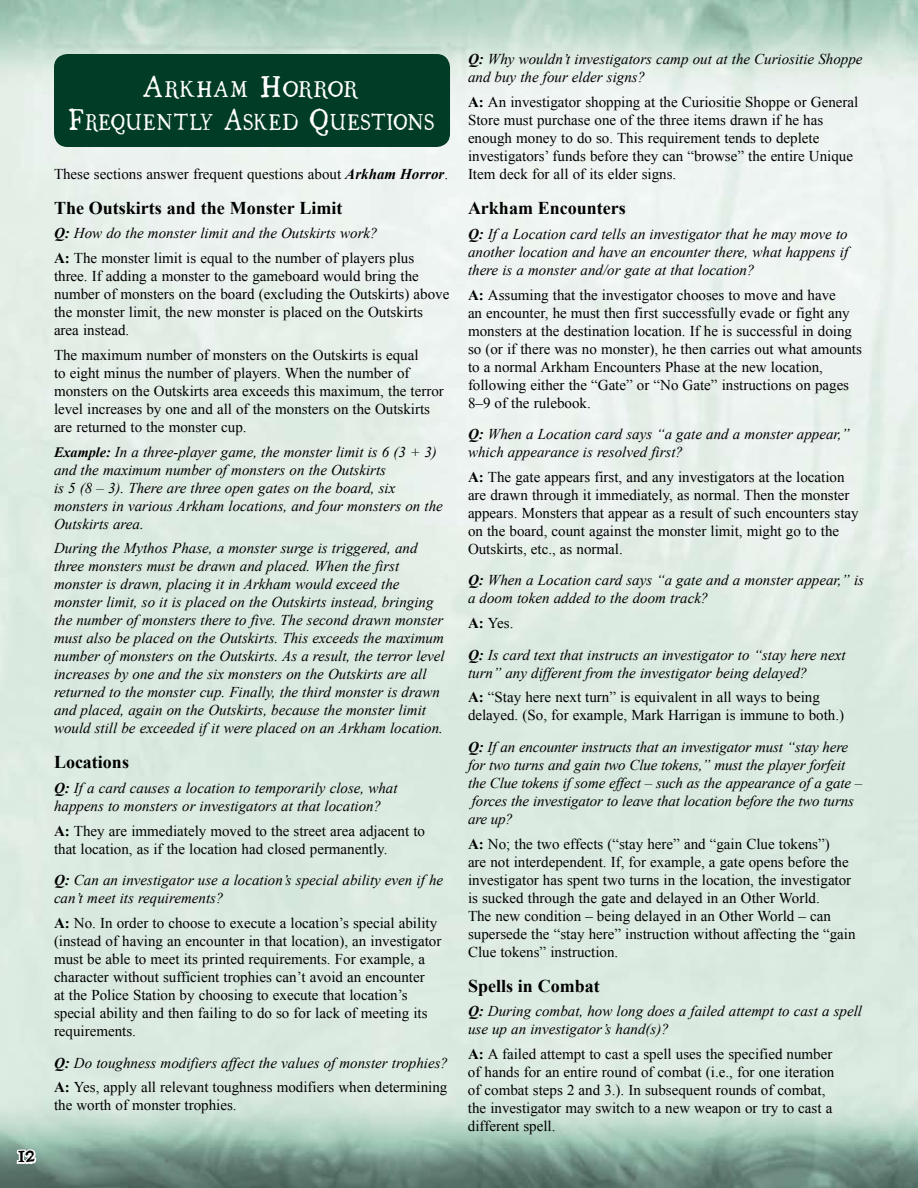
<style>
.page{position:relative;width:918px;height:1188px;background:#fff}
.page>*{position:absolute;margin:0;border:0;box-sizing:border-box;transform-origin:0 0}
.t1{font:24px "Ugly Qua";color:#000}
.t2{font:20.25px/32.4px "Ugly Qua";letter-spacing:.04em;color:#fff;text-align:center}
.t3{font:700 18px "Times New Roman";color:#000}
.t4{font:15px/18px "Times New Roman";color:#000}
.t5{font:italic 15px/18px "Times New Roman";color:#000}
.s1{font-size:27px}
.s2{font-weight:700;font-style:italic}
.s3{font-style:italic}
.s4{font-weight:700}
.s5{font-weight:700;font-size:14.25px}
.s6{font-weight:700;font-style:normal}
.s7{font-style:normal}
</style>
<div class="page">
<img style="left:0;top:0;width:918px;height:1188px">
<svg style="left:15px;top:1146px;width:23px;height:42px"></svg>
<div style="left:54px;top:54px;width:396px;height:93px;background:#003c26;border-radius:14px"></div>
<h1 class="t1" style="left:17px;top:1135px;width:20px">12</h1>
<h2 class="t2" style="left:68px;top:73px;width:368px"><span class="s1">A</span>RKHAM <span class="s1">H</span>ORROR<br><span class="s1">F</span>REQUENTLY <span class="s1">A</span>SKED <span class="s1">Q</span>UESTIONS</h2>
<p class="t4" style="left:54px;top:164px;width:396px">These sections answer frequent questions about <span class="s2">Arkham Horror</span>.</p>
<p class="t3" style="left:54px;top:197px;width:290px">The Outskirts and the Monster Limit</p>
<p class="t4" style="left:54px;top:221px;width:362px;line-height:24.8px"><span class="s2">Q:</span> <span class="s3">How do the monster limit and the Outskirts work?<br></span><span class="s4">A:</span> The monster limit is equal to the number of players plus</p>
<p class="t4" style="left:54px;top:267px;width:397px">three. If adding a monster to the gameboard would bring the number of monsters on the board (excluding the Outskirts) above the monster limit, the new monster is placed on the Outskirts area instead.</p>
<p class="t4" style="left:54px;top:346px;width:391px">The maximum number of monsters on the Outskirts is equal<br>to eight minus the number of players. When the number of monsters on the Outskirts area exceeds this maximum, the terror level increases by one and all of the monsters on the Outskirts are returned to the monster cup.</p>
<p class="t5" style="left:54px;top:442px;width:390px"><span class="s5">Example:</span> In a three-player game, the monster limit is 6 (3 + 3) and the maximum number of monsters on the Outskirts<br>is 5 (8 – 3). There are three open gates on the board, six monsters in various Arkham locations, and four monsters on the Outskirts area.</p>
<p class="t5" style="left:54px;top:539px;width:392px">During the Mythos Phase, a monster surge is triggered, and three monsters must be drawn and placed. When the first monster is drawn, placing it in Arkham would exceed the monster limit, so it is placed on the Outskirts instead, bringing the number of monsters there to five. The second drawn monster must also be placed on the Outskirts. This exceeds the maximum number of monsters on the Outskirts. As a result, the terror level increases by one and the six monsters on the Outskirts are all returned to the monster cup. Finally, the third monster is drawn and placed, again on the Outskirts, because the monster limit would still be exceeded if it were placed on an Arkham location.</p>
<p class="t3" style="left:54px;top:752px;width:77px">Locations</p>
<p class="t5" style="left:54px;top:779px;width:345px"><span class="s4">Q:</span> If a card causes a location to temporarily close, what happens to monsters or investigators at that location?</p>
<p class="t4" style="left:54px;top:822px;width:373px"><span class="s4">A:</span> They are immediately moved to the street area adjacent to that location, as if the location had closed permanently.</p>
<p class="t5" style="left:54px;top:871px;width:391px"><span class="s4">Q:</span> Can an investigator use a location’s special ability even if he can’t meet its requirements?</p>
<p class="t4" style="left:54px;top:914px;width:389px"><span class="s4">A:</span> No. In order to choose to execute a location’s special ability (instead of having an encounter in that location), an investigator must be able to meet its printed requirements. For example, a character without sufficient trophies can’t avoid an encounter<br>at the Police Station by choosing to execute that location’s special ability and then failing to do so for lack of meeting its requirements.</p>
<p class="t5" style="left:54px;top:1050px;width:396px;line-height:24.8px"><span class="s4">Q:</span> Do toughness modifiers affect the values of monster trophies?<br><span class="s6">A:</span> <span class="s7">Yes, apply all relevant toughness modifiers when determining</span></p>
<p class="t4" style="left:54px;top:1096px;width:184px">the worth of monster trophies.</p>
<p class="t5" style="left:468px;top:50px;width:396px"><span class="s4">Q:</span> Why wouldn’t investigators camp out at the Curiositie Shoppe and buy the four elder signs?</p>
<p class="t4" style="left:468px;top:93px;width:392px"><span class="s4">A:</span> An investigator shopping at the Curiositie Shoppe or General Store must purchase one of the three items drawn if he has enough money to do so. This requirement tends to deplete investigators’ funds before they can “browse” the entire Unique Item deck for all of its elder signs.</p>
<p class="t3" style="left:468px;top:198px;width:159px">Arkham Encounters</p>
<p class="t5" style="left:468px;top:224px;width:382px;text-align:justify"><span class="s4">Q:</span> If a Location card tells an investigator that he may move to another location and have an encounter there, what happens if there is a monster and/or gate at that location?</p>
<p class="t4" style="left:468px;top:285px;width:395px"><span class="s4">A:</span> Assuming that the investigator chooses to move and have<br>an encounter, he must then first successfully evade or fight any monsters at the destination location. If he is successful in doing so (or if there was no monster), he then carries out what amounts to a normal Arkham Encounters Phase at the new location, following either the “Gate” or “No Gate” instructions on pages 8–9 of the rulebook.</p>
<p class="t5" style="left:468px;top:425px;width:383px"><span class="s4">Q:</span> When a Location card says “a gate and a monster appear,” which appearance is resolved first?</p>
<p class="t4" style="left:468px;top:468px;width:392px"><span class="s4">A:</span> The gate appears first, and any investigators at the location are drawn through it immediately, as normal. Then the monster appears. Monsters that appear as a result of such encounters stay on the board, count against the monster limit, might go to the Outskirts, etc., as normal.</p>
<p class="t5" style="left:468px;top:571px;width:398px"><span class="s4">Q:</span> When a Location card says “a gate and a monster appear,” is a doom token added to the doom track?</p>
<p class="t5" style="left:468px;top:607px;width:379px;line-height:31.5px"><span class="s6">A:</span> <span class="s7">Yes.<br></span><span class="s4">Q:</span> Is card text that instructs an investigator to “stay here next</p>
<p class="t5" style="left:468px;top:660px;width:353px;line-height:24.8px">turn” any different from the investigator being delayed?<br><span class="s6">A:</span> <span class="s7">“Stay here next turn” is equivalent in all ways to being</span></p>
<p class="t5" style="left:468px;top:699px;width:382px;line-height:31.5px"><span class="s7">delayed. (So, for example, Mark Harrigan is immune to both.)<br></span><span class="s4">Q:</span> If an encounter instructs that an investigator must “stay here</p>
<p class="t5" style="left:468px;top:755px;width:396px">for two turns and gain two Clue tokens,” must the player forfeit the Clue tokens if some effect – such as the appearance of a gate – forces the investigator to leave that location before the two turns are up?</p>
<p class="t4" style="left:468px;top:834px;width:389px"><span class="s4">A:</span> No; the two effects (“stay here” and “gain Clue tokens”)<br>are not interdependent. If, for example, a gate opens before the investigator has spent two turns in the location, the investigator is sucked through the gate and delayed in an Other World.<br>The new condition – being delayed in an Other World – can supersede the “stay here” instruction without affecting the “gain Clue tokens” instruction.</p>
<p class="t3" style="left:468px;top:975px;width:133px">Spells in Combat</p>
<p class="t5" style="left:468px;top:1002px;width:396px"><span class="s4">Q:</span> During combat, how long does a failed attempt to cast a spell use up an investigator’s hand(s)?</p>
<p class="t4" style="left:468px;top:1045px;width:368px"><span class="s4">A:</span> A failed attempt to cast a spell uses the specified number of hands for an entire round of combat (i.e., for one iteration of combat steps 2 and 3.). In subsequent rounds of combat, the investigator may switch to a new weapon or try to cast a different spell.</p>
</div>
